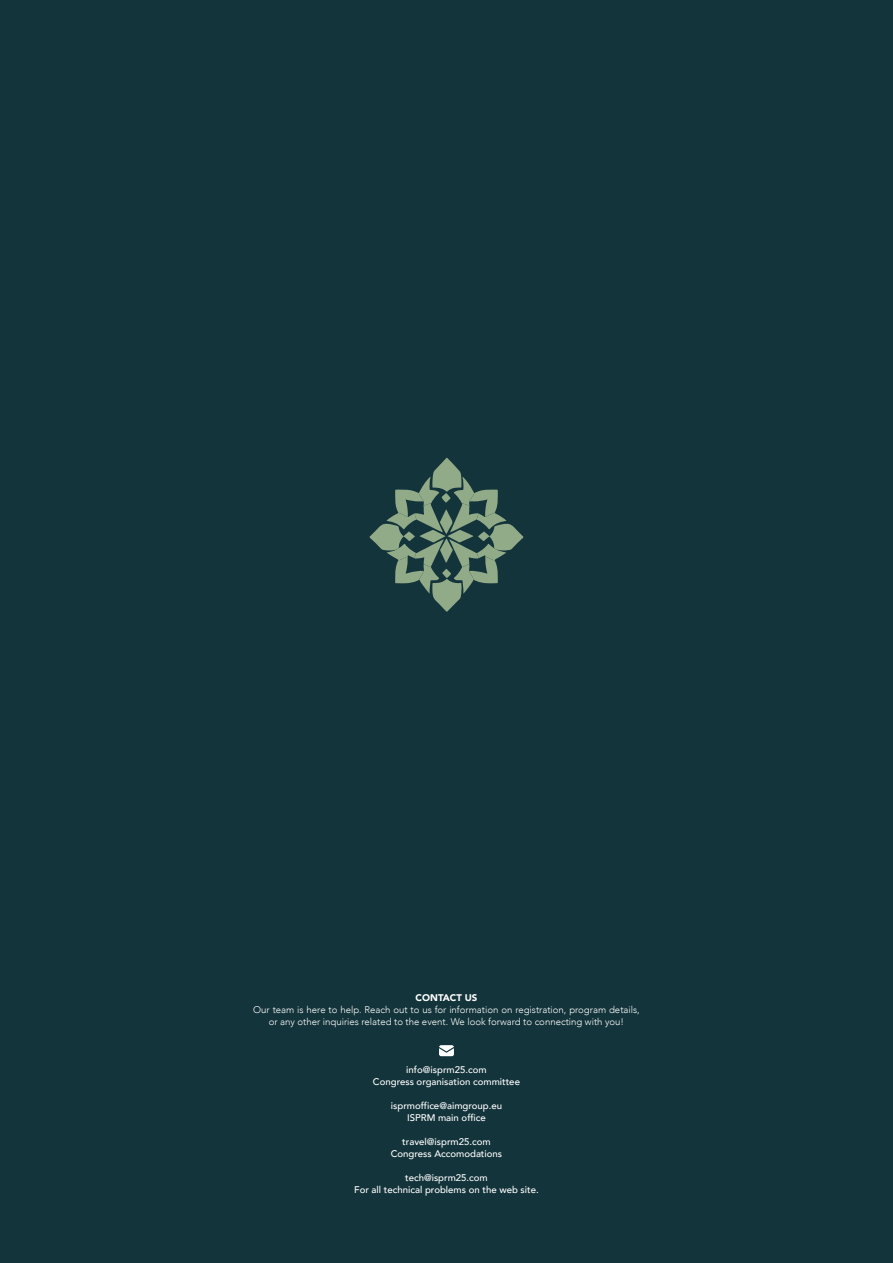
<style>
.page{position:relative;width:893px;height:1263px;background:#13343b}
.page>*{position:absolute;margin:0;border:0;box-sizing:border-box;transform-origin:0 0}
.t1{font:500 9.6px/12px "Avenir";color:#fff;text-align:center}
.t2{font:300 9.6px/12px "Avenir";color:#fff;text-align:center}
.t3{font:900 9.6px "Avenir";color:#fff}
</style>
<div class="page">
<svg style="left:369px;top:457px;width:155px;height:155px"></svg>
<svg style="left:439px;top:1045px;width:15px;height:11px"></svg>
<p class="t3" style="left:416px;top:990px;width:63px">CONTACT US</p>
<p class="t2" style="left:253px;top:1004px;width:388px">Our team is here to help. Reach out to us for information on registration, program details, or any other inquiries related to the event. We look forward to connecting with you!</p>
<p class="t1" style="left:373px;top:1063px;width:149px">info@isprm25.com<br>Congress organisation committee</p>
<p class="t1" style="left:391px;top:1099px;width:113px">isprmoffice@aimgroup.eu<br>ISPRM main office</p>
<p class="t1" style="left:391px;top:1135px;width:113px">travel@isprm25.com<br>Congress Accomodations</p>
<p class="t1" style="left:354px;top:1171px;width:186px">tech@isprm25.com<br>For all technical problems on the web site.</p>
</div>
